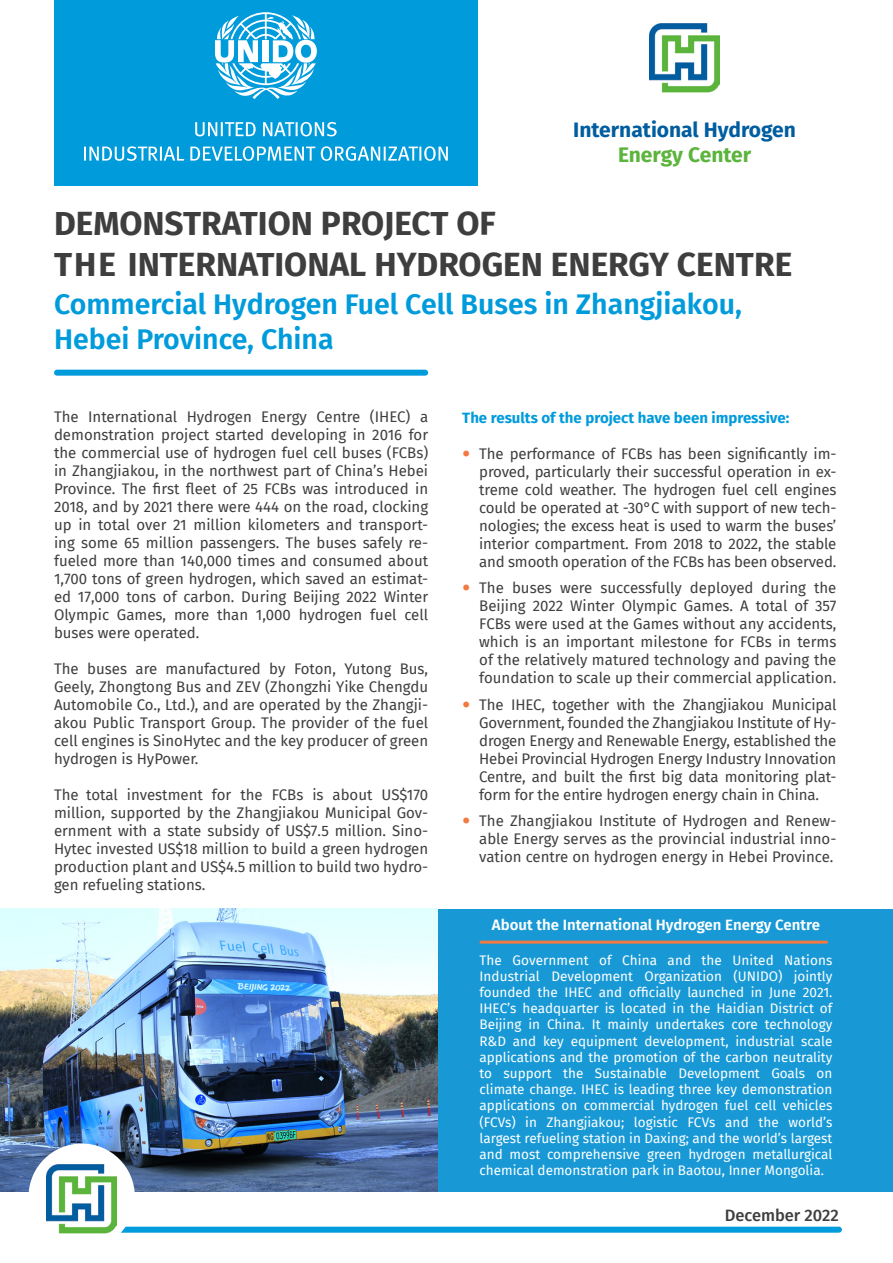
<style>
.page{position:relative;width:893px;height:1263px;background:#fff}
.page>*{position:absolute;margin:0;border:0;box-sizing:border-box;transform-origin:0 0}
.t1{font:700 33.45px "Fira Sans";color:#3e3e3f}
.Subtitle{font:600 28.5px "Fira Sans";color:#009bdb}
.t2{font:700 21px/25.2px "Fira Sans";color:#005d9f;text-align:center}
.Body_text{font:500 16.5px "Fira Sans";color:#3e3e3f}
.Body_text-2{font:15px/18px "Fira Sans";color:#3e3e3f;text-align:justify}
.Body_text-3{font:700 15px "Fira Sans";color:#009bdb}
.Body_text-4{font:600 15px "Fira Sans";color:#fff}
.Body_text-5{font:13.5px/16.2px "Fira Sans";color:#fff;text-align:justify}
.s1{color:#5bb43b}
</style>
<div class="page">
<div style="left:54px;top:0;width:424px;height:186px;background:#009bdb"></div>
<svg style="left:84px;top:146px;width:364px;height:15px"></svg>
<svg style="left:195px;top:122px;width:142px;height:14px"></svg>
<svg style="left:215px;top:12px;width:102px;height:87px"></svg>
<div style="left:57px;top:370px;width:368px;height:6px;background:#009bdb"></div>
<div style="left:54px;top:1227px;width:785px;height:6px;background:#009bdb"></div>
<div style="left:437px;top:909px;width:456px;height:282px;background:#1899d6"></div>
<img style="left:0;top:909px;width:437px;height:282px">
<div style="left:29px;top:1143px;width:106px;height:107px;background:#fff;border-radius:50%"></div>
<img style="left:47px;top:1165px;width:70px;height:68px">
<hr style="left:481px;top:941px;width:346px;height:3px;background:#f37941">
<img style="left:650px;top:24px;width:70px;height:68px">
<p class="t2" style="left:573px;top:116px;width:224px">International Hydrogen<br><span class="s1">Energy Center</span></p>
<p class="t1" style="left:54px;top:196px;width:443px">DEMONSTRATION PROJECT OF</p>
<p class="t1" style="left:54px;top:236px;width:740px">THE INTERNATIONAL HYDROGEN ENERGY CENTRE</p>
<p class="Subtitle" style="left:54px;top:281px;width:689px">Commercial Hydrogen Fuel Cell Buses in Zhangjiakou,</p>
<p class="Subtitle" style="left:54px;top:315px;width:281px">Hebei Province, China</p>
<p class="Body_text-2" style="left:54px;top:407px;width:376px">The International Hydrogen Energy Centre (IHEC) a demonstration project started developing in 2016 for the commercial use of hydrogen fuel cell buses (FCBs) in Zhangjiakou, in the northwest part of China’s Hebei Province. The first fleet of 25 FCBs was introduced in 2018, and by 2021 there were 444 on the road, clocking up in total over 21 million kilometers and transport&shy;ing some 65 million passengers. The buses safely re&shy;fueled more than 140,000 times and consumed about 1,700 tons of green hydrogen, which saved an estimat&shy;ed 17,000 tons of carbon. During Beijing 2022 Winter Olympic Games, more than 1,000 hydrogen fuel cell buses were operated.</p>
<p class="Body_text-2" style="left:54px;top:659px;width:376px">The buses are manufactured by Foton, Yutong Bus, Geely, Zhongtong Bus and ZEV (Zhongzhi Yike Chengdu Automobile Co., Ltd.), and are operated by the Zhangji&shy;akou Public Transport Group. The provider of the fuel cell engines is SinoHytec and the key producer of green hydrogen is HyPower.</p>
<p class="Body_text-2" style="left:54px;top:785px;width:376px">The total investment for the FCBs is about US$170 million, supported by the Zhangjiakou Municipal Gov&shy;ernment with a state subsidy of US$7.5 million. Sino-Hytec invested US$18 million to build a green hydrogen production plant and US$4.5 million to build two hydro&shy;gen refueling stations.</p>
<p class="Body_text-3" style="left:462px;top:405px;width:329px">The results of the project have been impressive:</p>
<p class="Body_text-2" style="left:479px;top:444px;width:359px">The performance of FCBs has been significantly im&shy;proved, particularly their successful operation in ex&shy;treme cold weather. The hydrogen fuel cell engines could be operated at -30°C with support of new tech&shy;nologies; the excess heat is used to warm the buses’ interior compartment. From 2018 to 2022, the stable and smooth operation of the FCBs has been observed.</p>
<p class="Body_text-2" style="left:479px;top:578px;width:359px">The buses were successfully deployed during the Beijing 2022 Winter Olympic Games. A total of 357<br>FCBs were used at the Games without any accidents, which is an important milestone for FCBs in terms of the relatively matured technology and paving the foundation to scale up their commercial application.</p>
<p class="Body_text-2" style="left:479px;top:695px;width:359px">The IHEC, together with the Zhangjiakou Municipal Government, founded the Zhangjiakou Institute of Hy&shy;drogen Energy and Renewable Energy, established the Hebei Provincial Hydrogen Energy Industry Innovation Centre, and built the first big data monitoring plat&shy;form for the entire hydrogen energy chain in China.</p>
<p class="Body_text-2" style="left:479px;top:811px;width:359px">The Zhangjiakou Institute of Hydrogen and Renew&shy;able Energy serves as the provincial industrial inno&shy;vation centre on hydrogen energy in Hebei Province.</p>
<p class="Body_text-4" style="left:492px;top:913px;width:329px">About the International Hydrogen Energy Centre</p>
<p class="Body_text-5" style="left:479px;top:951px;width:354px">The Government of China and the United Nations Industrial Development Organization (UNIDO) jointly founded the IHEC and officially launched in June 2021.<br>IHEC’s headquarter is located in the Haidian District of Beijing in China. It mainly undertakes core technology R&amp;D and key equipment development, industrial scale applications and the promotion of the carbon neutrality to support the Sustainable Development Goals on climate change. IHEC is leading three key demonstration applications on commercial hydrogen fuel cell vehicles (FCVs) in Zhangjiakou; logistic FCVs and the world’s largest refueling station in Daxing; and the world’s largest and most comprehensive green hydrogen metallurgical chemical demonstration park in Baotou, Inner Mongolia.</p>
<p class="Body_text" style="left:725px;top:1202px;width:116px">December 2022</p>
</div>
